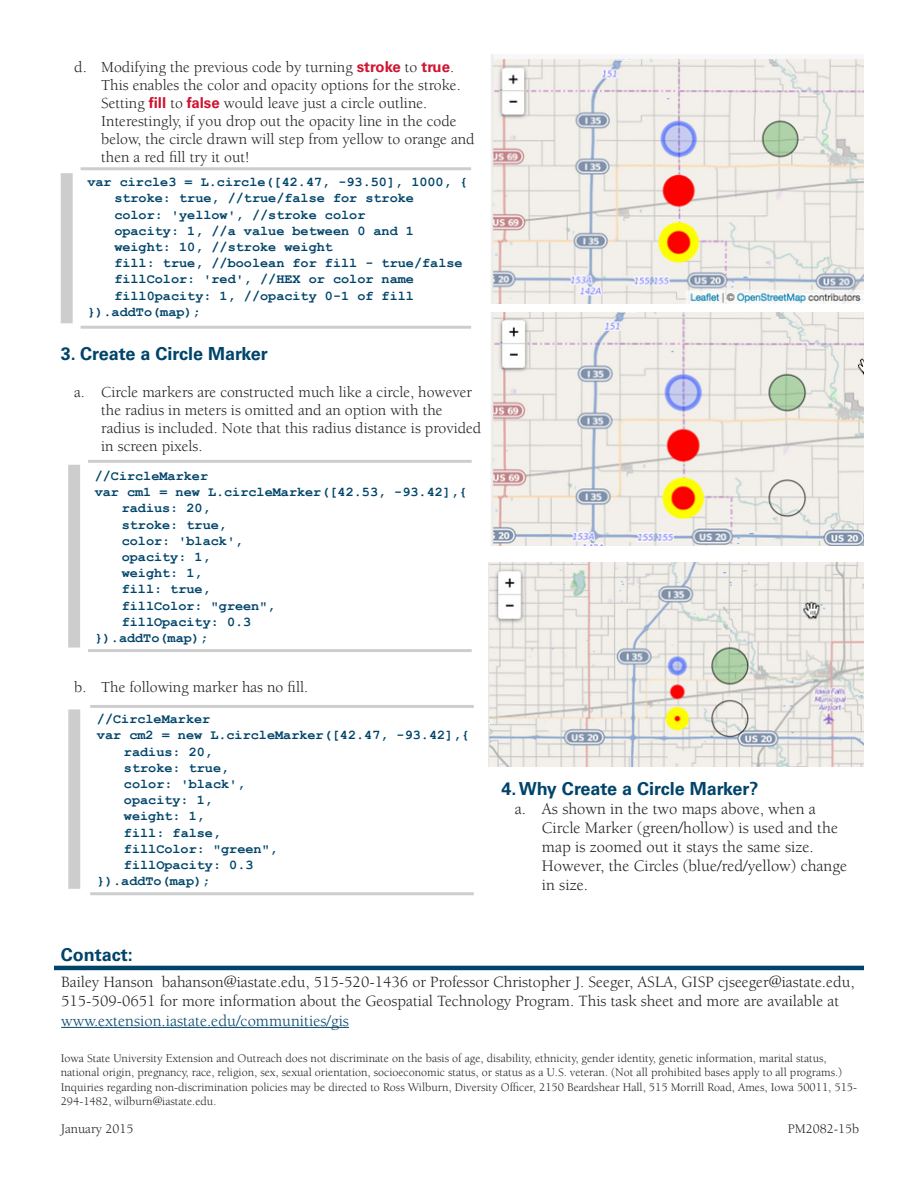
<style>
.page{position:relative;width:918px;height:1188px;background:#fff}
.page>*{position:absolute;margin:0;border:0;box-sizing:border-box;transform-origin:0 0}
.t1{font:700 18px "Univers LT Std";color:#00446a}
.t2{font:16.5px/18.9px "Berkeley Std";color:#231f20}
.t3{font:16.5px "Berkeley Std";color:#00446a}
.t4{font:16.2px/19.4px "Berkeley Std";color:#231f20}
.t5{font:15.75px/18.1px "Berkeley Std";color:#231f20}
.t6{font:700 13.5px "Courier New";color:#00446a}
.t7{font:13.5px "Berkeley Std";color:#231f20}
.t8{font:12px/14.4px "Berkeley Std";color:#231f20}
.s1{font-family:"Univers LT Std";font-weight:700;font-size:15px;color:#cf1431}
</style>
<div class="page">
<hr style="left:61px;top:1027px;width:288px;height:1px;background:#00446a">
<hr style="left:54px;top:966px;width:810px;height:4px;background:#00446a">
<img style="left:490px;top:54px;width:374px;height:249px">
<img style="left:490px;top:312px;width:374px;height:234px">
<img style="left:488px;top:562px;width:376px;height:205px">
<hr style="left:81px;top:167px;width:390px;height:3px;background:#000">
<hr style="left:81px;top:326px;width:390px;height:3px;background:#000">
<div style="left:61px;top:173px;width:12px;height:150px;background:#cdcdcd"></div>
<hr style="left:90px;top:705px;width:384px;height:3px;background:#000">
<hr style="left:90px;top:892px;width:384px;height:3px;background:#000">
<div style="left:68px;top:709px;width:12px;height:180px;background:#cdcdcd"></div>
<hr style="left:88px;top:460px;width:384px;height:3px;background:#000">
<hr style="left:88px;top:649px;width:384px;height:3px;background:#000">
<div style="left:68px;top:465px;width:12px;height:183px;background:#cdcdcd"></div>
<p class="t5" style="left:101px;top:58px;width:375px;text-indent:-27px">d. Modifying the previous code by turning <span class="s1">stroke</span> to <span class="s1">true</span>.<br>This enables the color and opacity options for the stroke.<br>Setting <span class="s1">fill</span> to <span class="s1">false</span> would leave just a circle outline.<br>Interestingly, if you drop out the opacity line in the code below, the circle drawn will step from yellow to orange and then a red fill try it out!</p>
<p class="t6" style="left:87px;top:174px;width:382px">var circle3 = L.circle([42.47, -93.50], 1000, {</p>
<p class="t6" style="left:114px;top:190px;width:301px">stroke: true, //true/false for stroke</p>
<p class="t6" style="left:114px;top:206px;width:253px">color: 'yellow', //stroke color</p>
<p class="t6" style="left:114px;top:222px;width:301px">opacity: 1, //a value between 0 and 1</p>
<p class="t6" style="left:114px;top:238px;width:220px">weight: 10, //stroke weight</p>
<p class="t6" style="left:114px;top:255px;width:350px">fill: true, //boolean for fill - true/false</p>
<p class="t6" style="left:114px;top:271px;width:301px">fillColor: 'red', //HEX or color name</p>
<p class="t6" style="left:114px;top:287px;width:301px">fill0pacity: 1, //opacity 0-1 of fill</p>
<p class="t6" style="left:87px;top:303px;width:115px">}).addTo(map);</p>
<p class="t1" style="left:61px;top:343px;width:209px">3. Create a Circle Marker</p>
<p class="t5" style="left:101px;top:383px;width:382px;text-indent:-27px">a. Circle markers are constructed much like a circle, however the radius in meters is omitted and an option with the radius is included. Note that this radius distance is provided in screen pixels.</p>
<p class="t6" style="left:95px;top:467px;width:115px">//CircleMarker</p>
<p class="t6" style="left:95px;top:484px;width:374px">var cm1 = new L.circleMarker([42.53, -93.42],{</p>
<p class="t6" style="left:122px;top:500px;width:91px">radius: 20,</p>
<p class="t6" style="left:122px;top:516px;width:107px">stroke: true,</p>
<p class="t6" style="left:122px;top:532px;width:123px">color: 'black',</p>
<p class="t6" style="left:122px;top:548px;width:91px">opacity: 1,</p>
<p class="t6" style="left:122px;top:565px;width:83px">weight: 1,</p>
<p class="t6" style="left:122px;top:581px;width:91px">fill: true,</p>
<p class="t6" style="left:122px;top:597px;width:155px">fillColor: "green",</p>
<p class="t6" style="left:122px;top:613px;width:131px">fillOpacity: 0.3</p>
<p class="t6" style="left:95px;top:629px;width:115px">}).addTo(map);</p>
<p class="t5" style="left:74px;top:678px;width:236px">b. The following marker has no fill.</p>
<p class="t6" style="left:97px;top:711px;width:115px">//CircleMarker</p>
<p class="t6" style="left:97px;top:727px;width:374px">var cm2 = new L.circleMarker([42.47, -93.42],{</p>
<p class="t6" style="left:124px;top:743px;width:91px">radius: 20,</p>
<p class="t6" style="left:124px;top:759px;width:107px">stroke: true,</p>
<p class="t6" style="left:124px;top:775px;width:123px">color: 'black',</p>
<p class="t6" style="left:124px;top:792px;width:91px">opacity: 1,</p>
<p class="t6" style="left:124px;top:808px;width:83px">weight: 1,</p>
<p class="t6" style="left:124px;top:824px;width:99px">fill: false,</p>
<p class="t6" style="left:124px;top:840px;width:155px">fillColor: "green",</p>
<p class="t6" style="left:124px;top:856px;width:131px">fillOpacity: 0.3</p>
<p class="t6" style="left:97px;top:873px;width:115px">}).addTo(map);</p>
<h1 class="t1" style="left:61px;top:944px;width:74px">Contact:</h1>
<p class="t1" style="left:501px;top:778px;width:259px">4. Why Create a Circle Marker?</p>
<p class="t2" style="left:542px;top:800px;width:307px;text-indent:-27px">a. As shown in the two maps above, when a Circle Marker (green/hollow) is used and the map is zoomed out it stays the same size.<br>However, the Circles (blue/red/yellow) change in size.</p>
<p class="t4" style="left:61px;top:972px;width:795px">Bailey Hanson bahanson@iastate.edu, 515-520-1436 or Professor Christopher J. Seeger, ASLA, GISP cjseeger@iastate.edu,<br>515-509-0651 for more information about the Geospatial Technology Program. This task sheet and more are available at</p>
<p class="t3" style="left:61px;top:1012px;width:289px">www.extension.iastate.edu/communities/gis</p>
<p class="t8" style="left:61px;top:1051px;width:798px">Iowa State University Extension and Outreach does not discriminate on the basis of age, disability, ethnicity, gender identity, genetic information, marital status, national origin, pregnancy, race, religion, sex, sexual orientation, socioeconomic status, or status as a U.S. veteran. (Not all prohibited bases apply to all programs.)<br>Inquiries regarding non-discrimination policies may be directed to Ross Wilburn, Diversity Officer, 2150 Beardshear Hall, 515 Morrill Road, Ames, Iowa 50011, 515- 294-1482, wilburn@iastate.edu.</p>
<p class="t7" style="left:61px;top:1121px;width:74px">January 2015</p>
<p class="t7" style="left:788px;top:1121px;width:73px">PM2082-15b</p>
</div>
